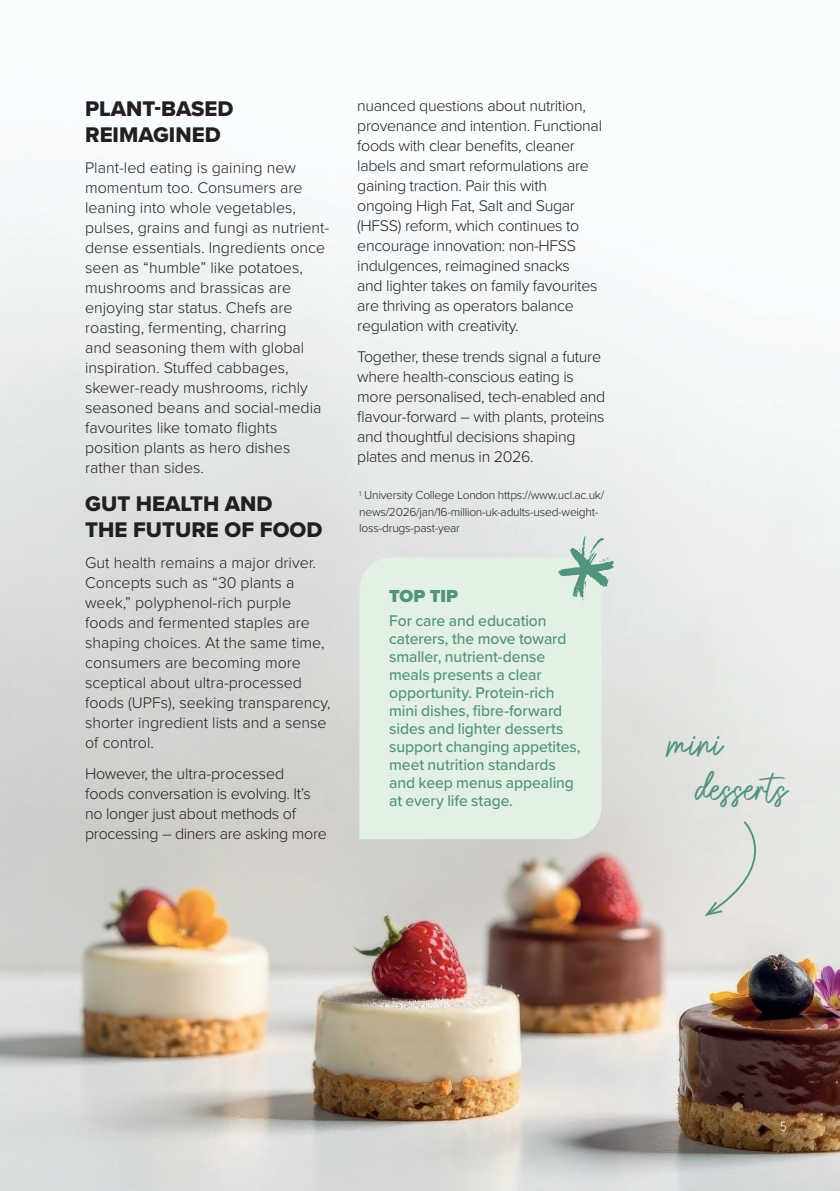
<style>
.page{position:relative;width:840px;height:1191px;background:#fff}
.page>*{position:absolute;margin:0;border:0;box-sizing:border-box;transform-origin:0 0}
.Sub_Header_1{font:28.4px/45px "Gatteway Signature";color:#51937e}
.Sub_Header_1-2{font:22px/26px "Proxima Nova Extrabld";color:#231f20}
.t1{font:900 18px "Proxima Nova";color:#51937e}
.Body_Copy{font:300 16px/20px "Proxima Nova";color:#231f20}
.Body_Copy-2{font:300 16px/20px "Proxima Nova";letter-spacing:-.02em;color:#231f20}
.t2{font:500 16px/18px "Proxima Nova";letter-spacing:-.005em;color:#51937e}
.t3{font:300 14px "Proxima Nova Cond";color:#fff}
.Body_Copy-3{font:300 12px/16px "Proxima Nova";letter-spacing:-.02em;color:#231f20}
</style>
<div class="page">
<img style="left:0;top:173px;width:839px;height:1018px">
<div style="left:702px;top:820px;width:83px;height:97px;background:#e5e4e0"></div>
<div style="left:359px;top:557px;width:242px;height:282px;background:#e3f1e4"></div>
<svg style="left:557px;top:536px;width:56px;height:66px;background:#bbd3c9"></svg>
<p class="Sub_Header_1-2" style="left:85px;top:95px;width:150px">PLANT-BASED<br>REIMAGINED</p>
<p class="Body_Copy" style="left:85px;top:157px;width:246px">Plant-led eating is gaining new momentum too. Consumers are leaning into whole vegetables, pulses, grains and fungi as nutrient&shy;dense essentials. Ingredients once seen as “humble” like potatoes, mushrooms and brassicas are enjoying star status. Chefs are roasting, fermenting, charring<br>and seasoning them with global inspiration. Stuffed cabbages, skewer-ready mushrooms, richly seasoned beans and social-media favourites like tomato flights position plants as hero dishes rather than sides.</p>
<p class="Sub_Header_1-2" style="left:85px;top:490px;width:239px">GUT HEALTH AND<br>THE FUTURE OF FOOD</p>
<p class="Body_Copy" style="left:85px;top:551px;width:247px">Gut health remains a major driver.<br>Concepts such as “30 plants a week,” polyphenol-rich purple foods and fermented staples are shaping choices. At the same time, consumers are becoming more sceptical about ultra-processed foods (UPFs), seeking transparency, shorter ingredient lists and a sense of control.</p>
<p class="Body_Copy-2" style="left:85px;top:763px;width:243px">However, the ultra-processed foods conversation is evolving. It’s no longer just about methods of processing – diners are asking more</p>
<p class="Body_Copy-2" style="left:357px;top:95px;width:246px">nuanced questions about nutrition, provenance and intention. Functional foods with clear benefits, cleaner labels and smart reformulations are gaining traction. Pair this with ongoing High Fat, Salt and Sugar (HFSS) reform, which continues to encourage innovation: non-HFSS indulgences, reimagined snacks<br>and lighter takes on family favourites are thriving as operators balance regulation with creativity.</p>
<p class="Body_Copy-2" style="left:357px;top:346px;width:249px">Together, these trends signal a future where health-conscious eating is more personalised, tech-enabled and flavour-forward – with plants, proteins and thoughtful decisions shaping plates and menus in 2026.</p>
<p class="Body_Copy-3" style="left:359px;top:487px;width:246px"><sup>1</sup> University College London https://www.ucl.ac.uk/ news/2026/jan/16-million-uk-adults-used-weight&shy;loss-drugs-past-year</p>
<p class="t1" style="left:389px;top:583px;width:70px">TOP TIP</p>
<p class="t2" style="left:389px;top:611px;width:193px">For care and education caterers, the move toward smaller, nutrient-dense meals presents a clear opportunity. Protein-rich mini dishes, fibre-forward sides and lighter desserts support changing appetites, meet nutrition standards and keep menus appealing at every life stage.</p>
<p class="Sub_Header_1" style="left:695px;top:723px;width:97px;text-indent:-28px">mini desserts</p>
<p class="t3" style="left:779px;top:1115px;width:8px">5</p>
</div>
